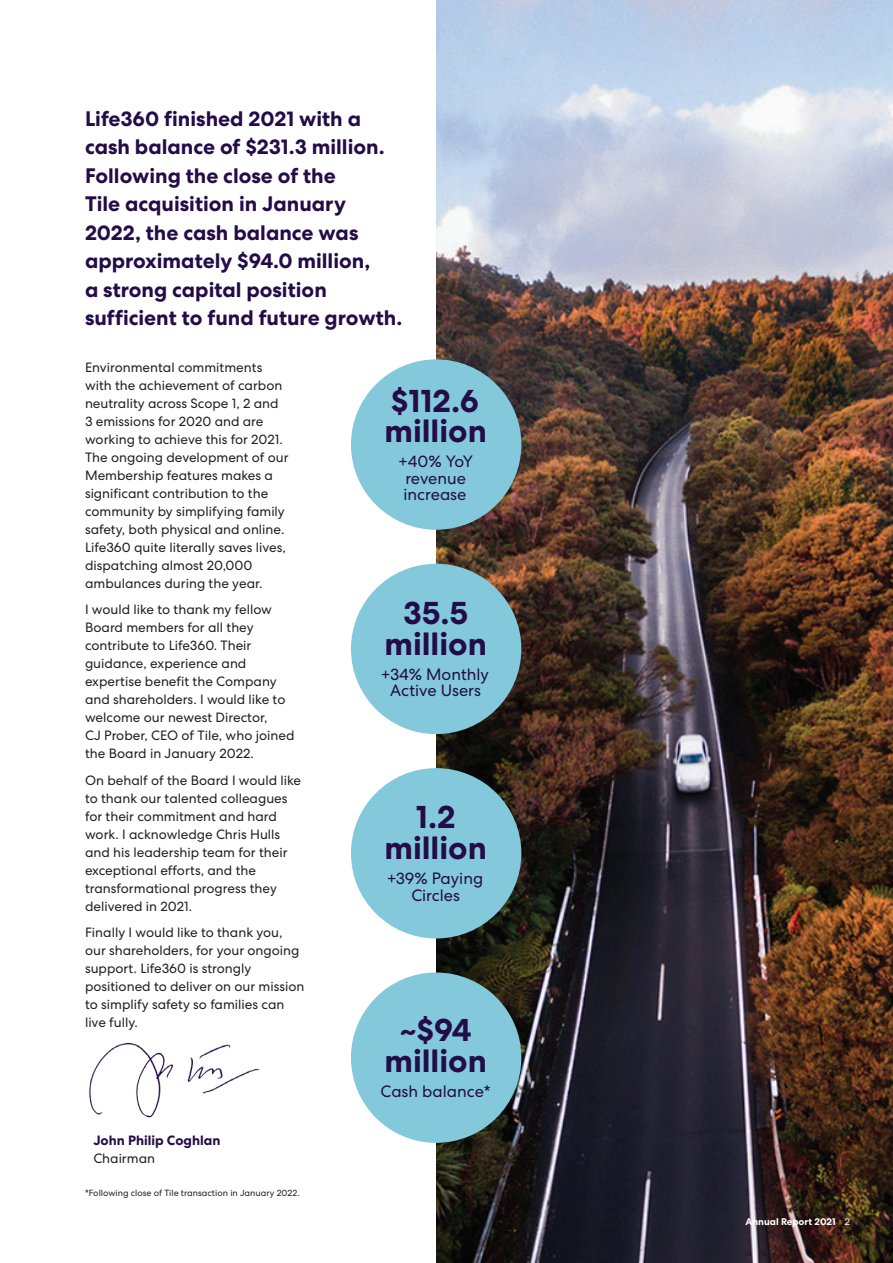
<style>
.page{position:relative;width:893px;height:1263px;background:#fff}
.page>*{position:absolute;margin:0;border:0;box-sizing:border-box;transform-origin:0 0}
.t1{font:700 32.1px/30.9px "Centra No 2";color:#230c47;text-align:center}
.t2{font:700 21px/28.5px "Centra No 2";color:#230c47}
.t3{font:16.35px/16.5px "Centra No 2";color:#230c47;text-align:center}
.t4{font:13.5px/18px "Centra No 2";color:#231f20}
.t5{font:700 13.5px "Centra No 2";color:#230c47}
.t6{font:700 9.75px "Centra No 2";color:#fff}
.t7{font:9px "Centra No 2";color:#231f20}
.s1{font-weight:400}
</style>
<div class="page">
<img style="left:436px;top:0;width:457px;height:1263px">
<img style="left:89px;top:1043px;width:171px;height:75px">
<div style="left:351px;top:972px;width:170px;height:171px;background:#83c9db;border-radius:50%"></div>
<div style="left:351px;top:768px;width:170px;height:170px;background:#83c9db;border-radius:50%"></div>
<div style="left:351px;top:359px;width:170px;height:171px;background:#83c9db;border-radius:50%"></div>
<div style="left:351px;top:564px;width:170px;height:170px;background:#83c9db;border-radius:50%"></div>
<h2 class="t2" style="left:85px;top:107px;width:319px">Life360 finished 2021 with a cash balance of $231.3 million.<br>Following the close of the<br>Tile acquisition in January<br>2022, the cash balance was approximately $94.0 million,<br>a strong capital position sufficient to fund future growth.</h2>
<p class="t4" style="left:85px;top:359px;width:205px">Environmental commitments with the achievement of carbon neutrality across Scope 1, 2 and<br>3 emissions for 2020 and are working to achieve this for 2021.<br>The ongoing development of our<br>Membership features makes a significant contribution to the community by simplifying family safety, both physical and online.<br>Life360 quite literally saves lives, dispatching almost 20,000 ambulances during the year.</p>
<p class="t4" style="left:85px;top:602px;width:211px">I would like to thank my fellow<br>Board members for all they contribute to Life360. Their guidance, experience and expertise benefit the Company and shareholders. I would like to welcome our newest Director,<br>CJ Prober, CEO of Tile, who joined the Board in January 2022.</p>
<p class="t4" style="left:85px;top:772px;width:218px">On behalf of the Board I would like to thank our talented colleagues for their commitment and hard work. I acknowledge Chris Hulls and his leadership team for their exceptional efforts, and the transformational progress they delivered in 2021.</p>
<p class="t4" style="left:85px;top:925px;width:221px">Finally I would like to thank you, our shareholders, for your ongoing support. Life360 is strongly positioned to deliver on our mission to simplify safety so families can live fully.</p>
<p class="t5" style="left:93px;top:1135px;width:129px">John Philip Coghlan</p>
<p class="t4" style="left:93px;top:1150px;width:63px">Chairman</p>
<p class="t7" style="left:85px;top:1189px;width:216px">*Following close of Tile transaction in January 2022.</p>
<h1 class="t1" style="left:384px;top:388px;width:104px;text-align:left">$112.6 million</h1>
<p class="t3" style="left:398px;top:454px;width:76px">+40% YoY revenue increase</p>
<h1 class="t1" style="left:384px;top:601px;width:104px">35.5 million</h1>
<p class="t3" style="left:381px;top:667px;width:110px">+34% Monthly<br>Active Users</p>
<h1 class="t1" style="left:384px;top:805px;width:104px">1.2 million</h1>
<p class="t3" style="left:387px;top:871px;width:98px">+39% Paying<br>Circles</p>
<h1 class="t1" style="left:384px;top:1018px;width:104px">~$94 million</h1>
<p class="t3" style="left:380px;top:1084px;width:112px">Cash balance*</p>
<p class="t6" style="left:745px;top:1218px;width:106px">Annual Report 2021 <span class="s1">2</span></p>
</div>
